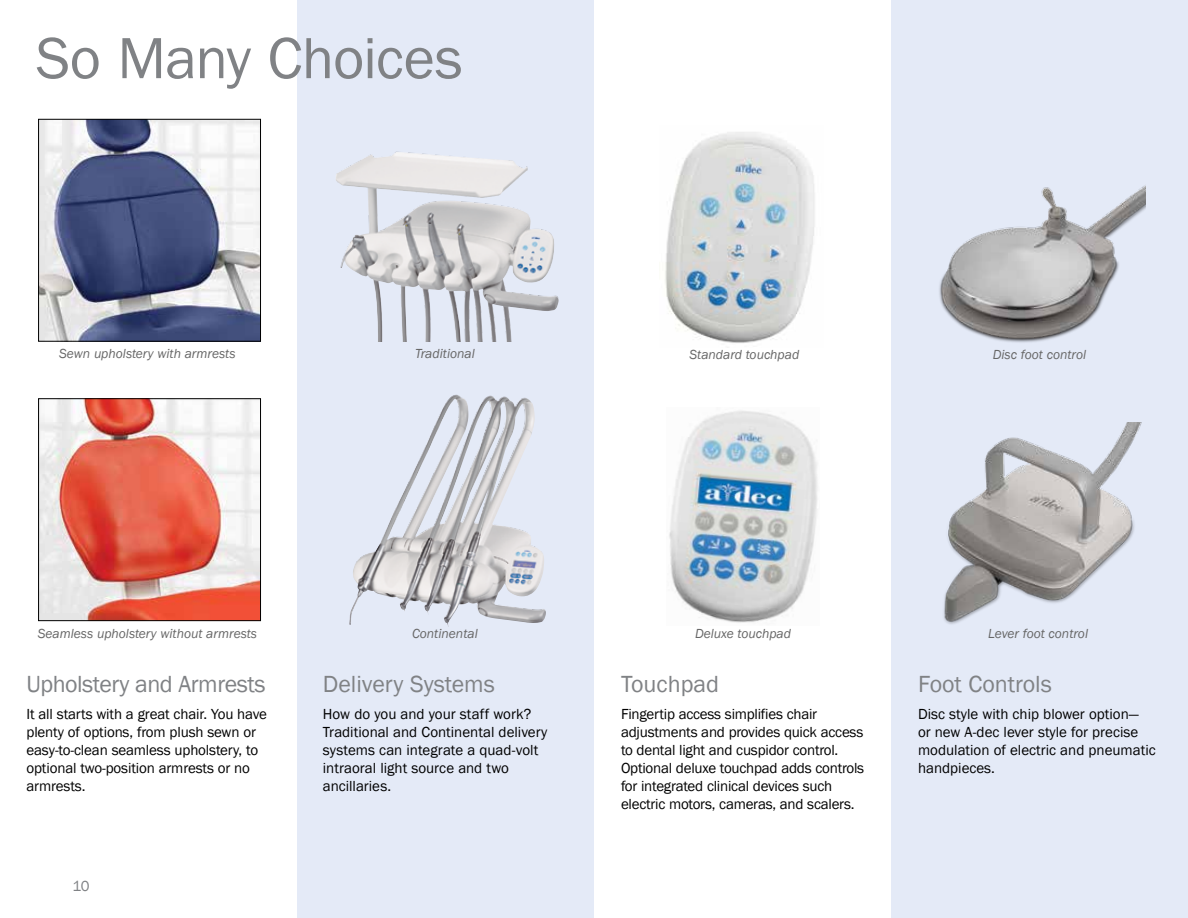
<style>
.page{position:relative;width:1188px;height:918px;background:#fff}
.page>*{position:absolute;margin:0;border:0;box-sizing:border-box;transform-origin:0 0}
.t1{font:60px "Franklin Gothic";letter-spacing:-.015em;color:#808285}
.t2{font:24px "Franklin Gothic";color:#808285}
.t3{font:24px "Franklin Gothic";letter-spacing:-.02em;color:#808285}
.t4{font:15px/18px "Franklin Gothic";letter-spacing:-.01em;color:#000}
.t5{font:15px "Franklin Gothic";color:#808285}
.t6{font:italic 13.5px "Franklin Gothic";color:#666}
</style>
<div class="page">
<div style="left:297px;top:0;width:297px;height:918px;background:#e4eaf7"></div>
<div style="left:891px;top:0;width:297px;height:918px;background:#e4eaf7"></div>
<img style="left:944px;top:423px;width:198px;height:201px">
<img style="left:40px;top:121px;width:219px;height:219px">
<div style="left:38px;top:119px;width:223px;height:223px;border:1px solid #000"></div>
<img style="left:40px;top:400px;width:219px;height:219px">
<div style="left:38px;top:398px;width:223px;height:223px;border:1px solid #000"></div>
<img style="left:939px;top:185px;width:206px;height:158px">
<img style="left:349px;top:395px;width:128px;height:232px">
<img style="left:336px;top:154px;width:140px;height:188px">
<img style="left:669px;top:410px;width:149px;height:213px">
<img style="left:665px;top:132px;width:150px;height:211px">
<h1 class="t1" style="left:36px;top:21px;width:428px">So Many Choices</h1>
<p class="t6" style="left:59px;top:345px;width:178px">Sewn upholstery with armrests</p>
<p class="t6" style="left:415px;top:345px;width:61px">Traditional</p>
<p class="t6" style="left:690px;top:346px;width:111px">Standard touchpad</p>
<p class="t6" style="left:993px;top:346px;width:95px">Disc foot control</p>
<p class="t6" style="left:38px;top:625px;width:221px">Seamless upholstery without armrests</p>
<h2 class="t3" style="left:26px;top:669px;width:241px">Upholstery and Armrests</h2>
<p class="t4" style="left:26px;top:705px;width:242px">It all starts with a great chair. You have plenty of options, from plush sewn or easy-to-clean seamless upholstery, to optional two-position armrests or no armrests.</p>
<p class="t5" style="left:72px;top:877px;width:19px">10</p>
<p class="t6" style="left:412px;top:625px;width:67px">Continental</p>
<h2 class="t2" style="left:323px;top:669px;width:174px">Delivery Systems</h2>
<p class="t4" style="left:323px;top:705px;width:226px">How do you and your staff work?<br>Traditional and Continental delivery systems can integrate a quad-volt intraoral light source and two ancillaries.</p>
<p class="t6" style="left:695px;top:625px;width:98px">Deluxe touchpad</p>
<p class="t6" style="left:988px;top:625px;width:102px">Lever foot control</p>
<h2 class="t2" style="left:918px;top:669px;width:135px">Foot Controls</h2>
<p class="t4" style="left:918px;top:705px;width:239px">Disc style with chip blower option—<br>or new A-dec lever style for precise modulation of electric and pneumatic handpieces.</p>
<h2 class="t2" style="left:621px;top:669px;width:100px">Touchpad</h2>
<p class="t4" style="left:621px;top:706px;width:245px">Fingertip access simplifies chair adjustments and provides quick access to dental light and cuspidor control.<br>Optional deluxe touchpad adds controls for integrated clinical devices such electric motors, cameras, and scalers.</p>
</div>
